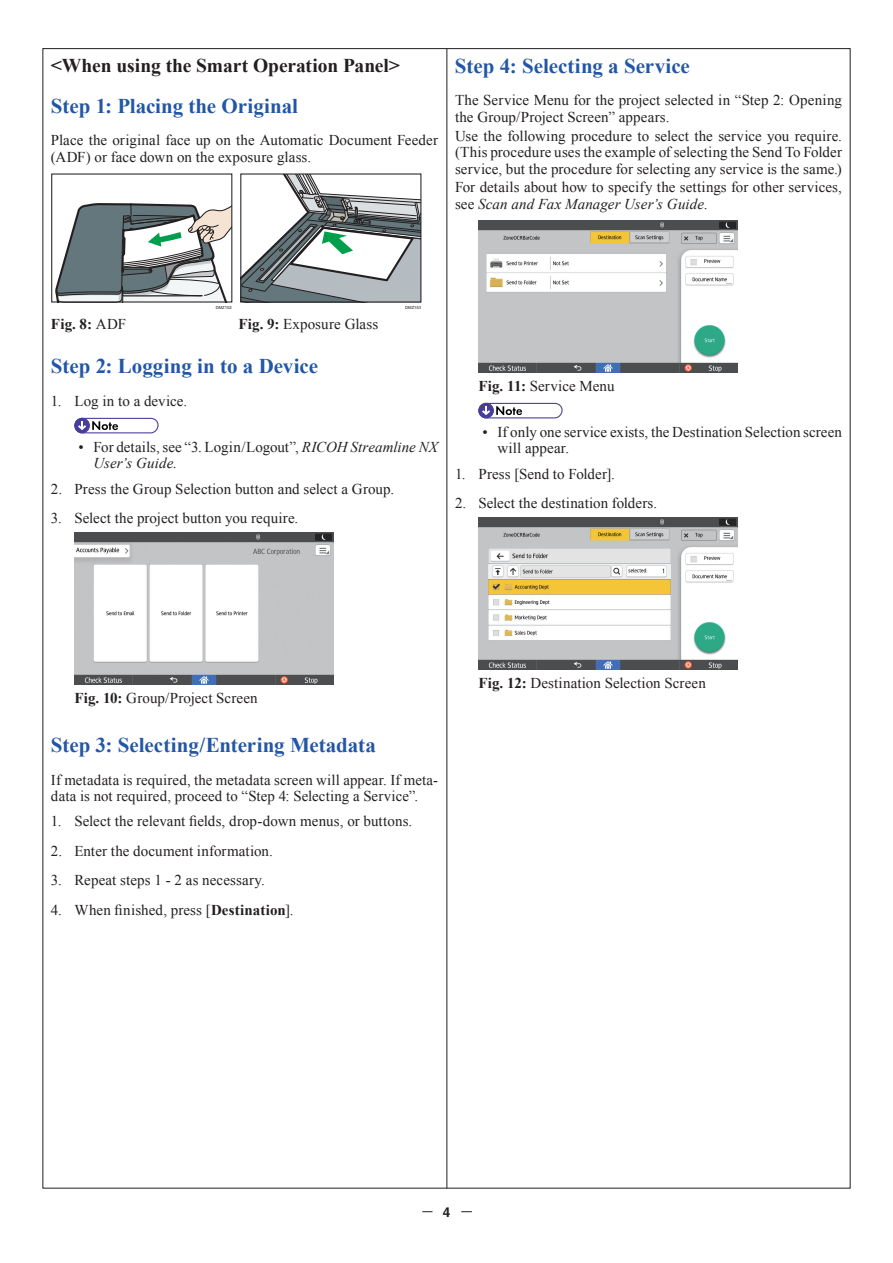
<style>
.page{position:relative;width:893px;height:1263px;background:#fff}
.page>*{position:absolute;margin:0;border:0;box-sizing:border-box;transform-origin:0 0}
.t1{font:700 21px "Times New Roman";color:#2256a6}
.t2{font:700 19.5px "Times New Roman";letter-spacing:-.005em;color:#231f20}
.t3{font:15px/16.5px "Times New Roman";letter-spacing:.005em;color:#231f20}
.t4{font:700 15px "Times New Roman";color:#231f20}
.t5{font:700 13.5px "Helvetica";color:#231f20}
.t6{font:4.2px "Arial";color:#231f20}
.s1{font-style:italic}
.s2{font-weight:400}
.s3{font-weight:700}
</style>
<div class="page">
<hr style="left:446px;top:49px;width:1px;height:1139px;background:#231f20">
<div style="left:51px;top:173px;width:181px;height:130px;border:1px solid #231f20"></div>
<div style="left:240px;top:173px;width:181px;height:130px;border:1px solid #231f20"></div>
<svg style="left:241px;top:174px;width:181px;height:128px"></svg>
<svg style="left:54px;top:179px;width:178px;height:255px"></svg>
<img style="left:74px;top:533px;width:260px;height:152px">
<img style="left:478px;top:220px;width:260px;height:152px">
<div style="left:478px;top:403px;width:84px;height:15px;border:1px solid #483e9a;border-radius:7px"></div>
<div style="left:479px;top:403px;width:14px;height:15px;background:#483e9a;border-radius:50%"></div>
<div style="left:478px;top:403px;width:16px;height:15px;border:1px solid #483e9a;border-radius:50%"></div>
<svg style="left:482px;top:407px;width:8px;height:8px"></svg>
<svg style="left:496px;top:406px;width:26px;height:9px"></svg>
<img style="left:478px;top:518px;width:260px;height:152px">
<h2 class="t2" style="left:51px;top:59px;width:350px">&lt;When using the Smart Operation Panel&gt;</h2>
<h1 class="t1" style="left:51px;top:99px;width:249px">Step 1: Placing the Original</h1>
<p class="t3" style="left:51px;top:134px;width:388px">Place the original face up on the Automatic Document Feeder (ADF) or face down on the exposure glass.</p>
<h1 class="t1" style="left:455px;top:59px;width:236px">Step 4: Selecting a Service</h1>
<p class="t3" style="left:455px;top:94px;width:388px">The Service Menu for the project selected in “Step 2: Opening the Group/Project Screen” appears.</p>
<p class="t3" style="left:455px;top:129px;width:388px;text-align:justify">Use the following procedure to select the service you require. (This procedure uses the example of selecting the Send To Folder service, but the procedure for selecting any service is the same.)</p>
<p class="t3" style="left:455px;top:180px;width:388px">For details about how to specify the settings for other services, see <span class="s1">Scan and Fax Manager User’s Guide</span>.</p>
<p class="t6" style="left:216px;top:305px;width:18px">DMZ152</p>
<p class="t6" style="left:405px;top:305px;width:18px">DMZ153</p>
<p class="t4" style="left:51px;top:319px;width:77px">Fig. 8: <span class="s2">ADF</span></p>
<p class="t3" style="left:239px;top:317px;width:141px"><span class="s3">Fig. 9:</span> Exposure Glass</p>
<h1 class="t1" style="left:51px;top:359px;width:269px">Step 2: Logging in to a Device</h1>
<p class="t3" style="left:51px;top:394px;width:138px">1. Log in to a device.</p>
<p class="t3" style="left:94px;top:440px;width:346px;text-indent:-15px">ï For details, see “3. Login/Logout”, <span class="s1">RICOH Streamline NX<br>User’s Guide.</span></p>
<p class="t3" style="left:51px;top:482px;width:345px">2. Press the Group Selection button and select a Group.</p>
<p class="t3" style="left:51px;top:511px;width:249px">3. Select the project button you require.</p>
<p class="t3" style="left:478px;top:379px;width:138px"><span class="s3">Fig. 11:</span> Service Menu</p>
<p class="t3" style="left:497px;top:425px;width:346px;text-indent:-15px">ï If only one service exists, the Destination Selection screen will appear.</p>
<p class="t3" style="left:455px;top:467px;width:161px">1. Press [Send to Folder].</p>
<p class="t3" style="left:455px;top:496px;width:204px">2. Select the destination folders.</p>
<p class="t3" style="left:74px;top:691px;width:185px"><span class="s3">Fig. 10:</span> Group/Project Screen</p>
<h1 class="t1" style="left:51px;top:738px;width:326px">Step 3: Selecting/Entering Metadata</h1>
<p class="t3" style="left:51px;top:773px;width:389px">If metadata is required, the metadata screen will appear. If meta&shy;data is not required, proceed to “Step 4: Selecting a Service”.</p>
<p class="t3" style="left:51px;top:815px;width:363px">1. Select the relevant fields, drop-down menus, or buttons.</p>
<p class="t3" style="left:51px;top:844px;width:223px">2. Enter the document information.</p>
<p class="t3" style="left:51px;top:874px;width:215px">3. Repeat steps 1 - 2 as necessary.</p>
<p class="t3" style="left:51px;top:903px;width:244px">4. When finished, press [<span class="s3">Destination</span>].</p>
<p class="t3" style="left:478px;top:676px;width:229px"><span class="s3">Fig. 12:</span> Destination Selection Screen</p>
<p class="t5" style="left:443px;top:1204px;width:9px">4</p>
</div>
